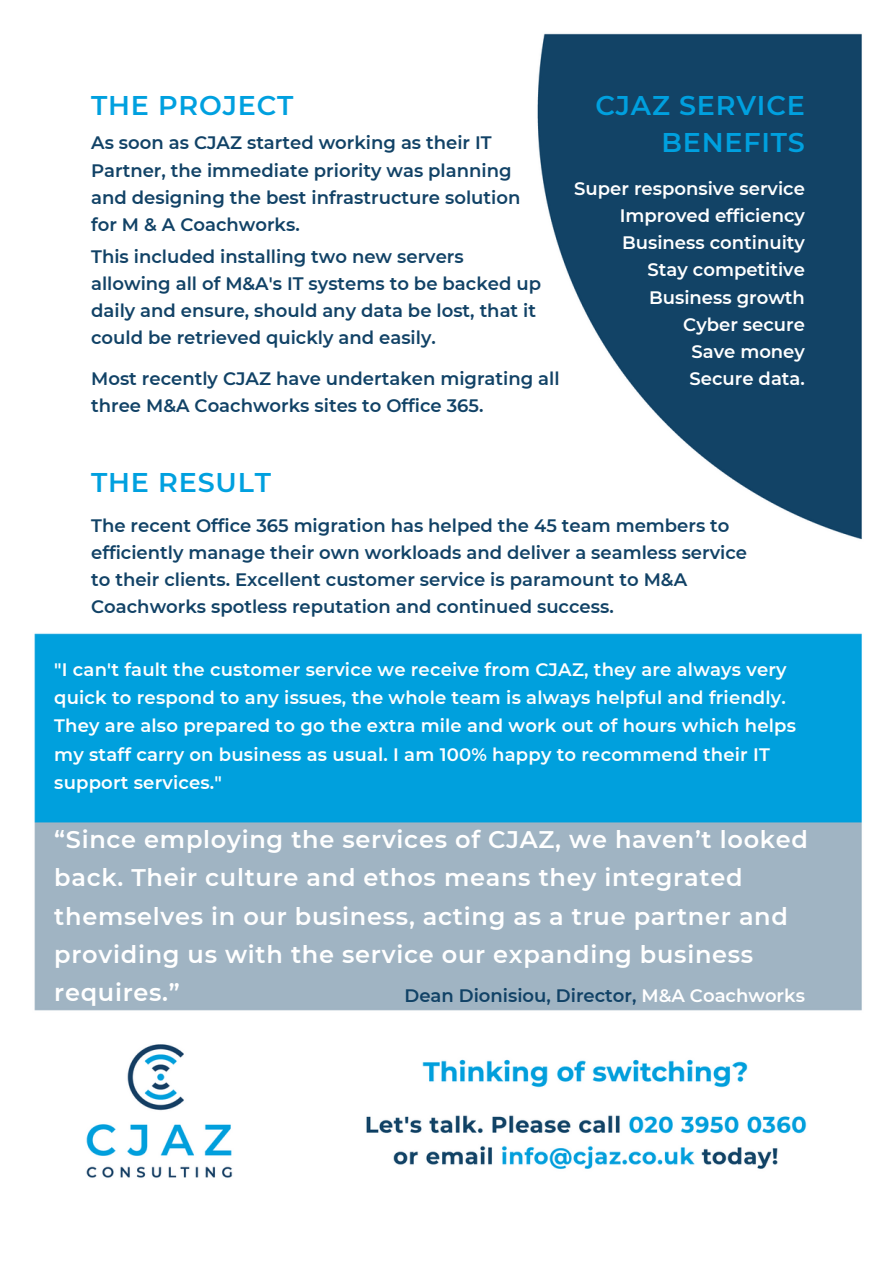
<style>
.page{position:relative;width:894px;height:1264px;background:#fff}
.page>*{position:absolute;margin:0;border:0;box-sizing:border-box;transform-origin:0 0}
.t1{font:600 27px/37.2px "Montserrat";letter-spacing:.03em;color:#00a0df;text-align:right}
.t2{font:600 24px/38.2px "Montserrat";letter-spacing:.03em;color:#fff}
.t3{font:600 18px/27px "Montserrat";color:#114266}
.t4{font:600 18px/27px "Montserrat";letter-spacing:.01em;color:#fff;text-align:right}
.s1{color:#fff}
</style>
<div class="page">
<img style="left:34px;top:33px;width:828px;height:1145px">
<h1 class="t1" style="left:91px;top:87px;width:204px">THE PROJECT</h1>
<p class="t3" style="left:91px;top:129px;width:430px">As soon as CJAZ started working as their IT Partner, the immediate priority was planning and designing the best infrastructure solution for M &amp; A Coachworks.</p>
<p class="t3" style="left:91px;top:243px;width:451px">This included installing two new servers allowing all of M&amp;A's IT systems to be backed up daily and ensure, should any data be lost, that it could be retrieved quickly and easily.</p>
<p class="t3" style="left:91px;top:364px;width:470px">Most recently CJAZ have undertaken migrating all three M&amp;A Coachworks sites to Office 365.</p>
<h1 class="t1" style="left:595px;top:87px;width:211px">CJAZ SERVICE<br>BENEFITS</h1>
<p class="t4" style="left:574px;top:175px;width:232px">Super responsive service<br>Improved efficiency<br>Business continuity<br>Stay competitive<br>Business growth<br>Cyber secure<br>Save money<br>Secure data.</p>
<h1 class="t1" style="left:91px;top:463px;width:181px">THE RESULT</h1>
<p class="t3" style="left:91px;top:511px;width:657px">The recent Office 365 migration has helped the 45 team members to efficiently manage their own workloads and deliver a seamless service to their clients. Excellent customer service is paramount to M&amp;A Coachworks spotless reputation and continued success.</p>
<p class="t4" style="left:54px;top:655px;width:743px;line-height:28.2px;text-align:left">"I can't fault the customer service we receive from CJAZ, they are always very quick to respond to any issues, the whole team is always helpful and friendly.<br>They are also prepared to go the extra mile and work out of hours which helps my staff carry on business as usual. I am 100% happy to recommend their IT support services."</p>
<h2 class="t2" style="left:54px;top:820px;width:755px">“Since employing the services of CJAZ, we haven’t looked back. Their culture and ethos means they integrated themselves in our business, acting as a true partner and providing us with the service our expanding business requires.”</h2>
<p class="t3" style="left:404px;top:981px;width:402px">Dean Dionisiou, Director, <span class="s1">M&amp;A Coachworks</span></p>
</div>
